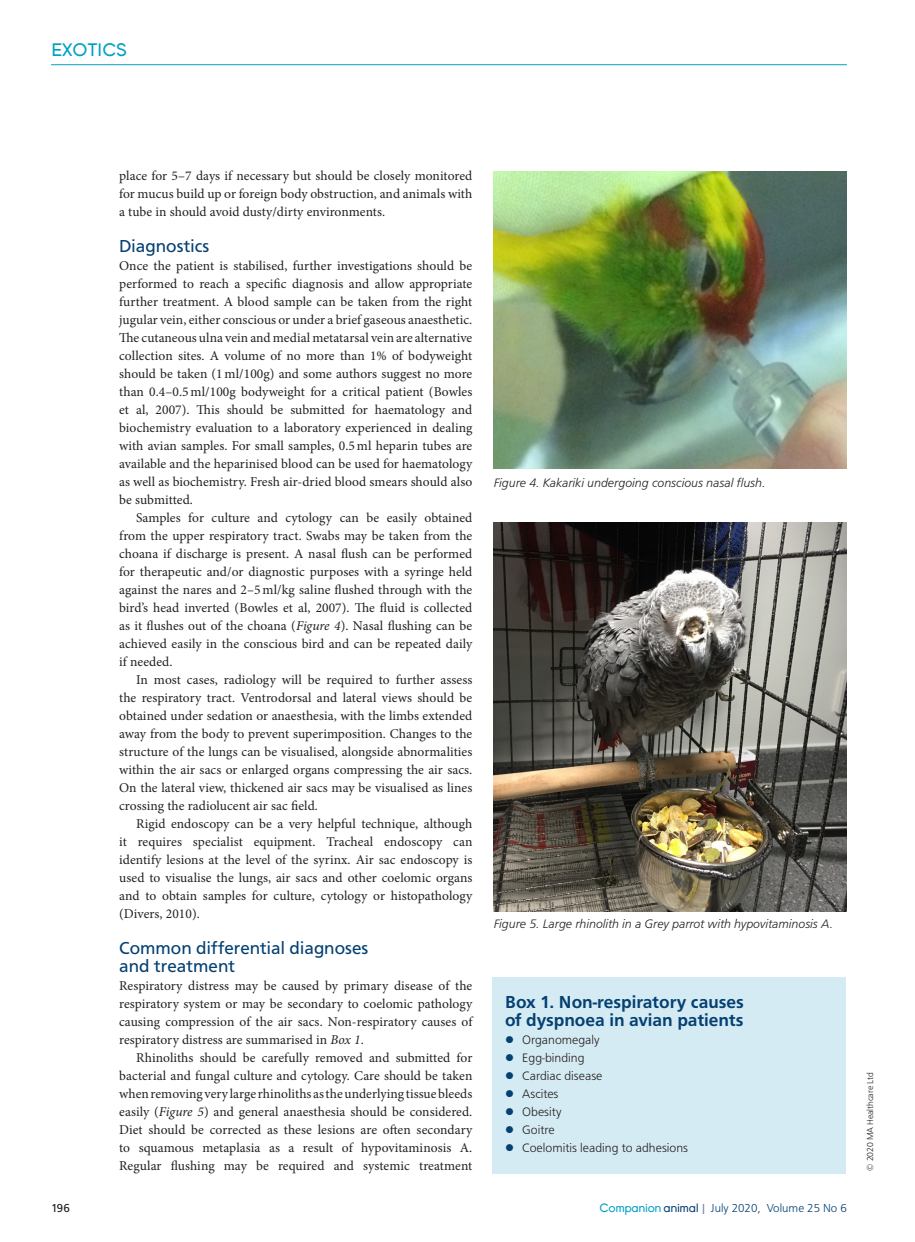
<style>
.page{position:relative;width:915px;height:1242px;background:#fff}
.page>*{position:absolute;margin:0;border:0;box-sizing:border-box;transform-origin:0 0}
.box_head{font:500 18px/18px "Frutus T";color:#044072}
.head_A{font:18px/18px "Frutus T";letter-spacing:.005em;color:#044072}
.t1{font:18px "Young";color:#00a0c4}
.body_text{font:13.5px/18px "Minion Pro";letter-spacing:.005em;color:#231f20;text-align:justify}
.body_no_indent{font:13.5px/18px "Minion Pro";color:#231f20;text-align:justify}
.t2{font:italic 300 12.75px "Frutus T";color:#231f20}
.t3{font:300 12.75px "Frutus T";color:#231f20}
.t4{font:300 12px "Frutus T";color:#044072}
.t5{font:12px "Frutus T";color:#231f20}
.t6{font:300 9px "Frutus T";letter-spacing:-.01em;color:#231f20}
.s1{font-style:italic}
.s2{font-family:"Young";font-weight:400;color:#00a0c4}
.s3{font-family:"Young";font-weight:400}
.s4{font-weight:400;color:#7185aa}
</style>
<div class="page">
<hr style="left:51px;top:64px;width:795px;height:1px;background:#00a0c4">
<img style="left:493px;top:172px;width:353px;height:296px">
<img style="left:493px;top:522px;width:353px;height:389px">
<div style="left:492px;top:976px;width:353px;height:197px;background:#d5ebf3"></div>
<h1 class="t1" style="left:51px;top:40px;width:77px">Exotics</h1>
<p class="body_text" style="left:119px;top:167px;width:354px">place for 5–7 days if necessary but should be closely monitored for mucus build up or foreign body obstruction, and animals with a tube in should avoid dusty/dirty environments.</p>
<p class="head_A" style="left:119px;top:237px;width:92px">Diagnostics</p>
<p class="body_no_indent" style="left:119px;top:257px;width:354px">Once the patient is stabilised, further investigations should be performed to reach a specific diagnosis and allow appropriate further treatment. A blood sample can be taken from the right jugular vein, either conscious or under a brief gaseous anaesthetic.<br>The cutaneous ulna vein and medial metatarsal vein are alternative collection sites. A volume of no more than 1% of bodyweight should be taken (1ml/100g) and some authors suggest no more than 0.4–0.5ml/100g bodyweight for a critical patient (Bowles et al, 2007). This should be submitted for haematology and biochemistry evaluation to a laboratory experienced in dealing with avian samples. For small samples, 0.5ml heparin tubes are available and the heparinised blood can be used for haematology as well as biochemistry. Fresh air-dried blood smears should also be submitted.</p>
<p class="body_text" style="left:119px;top:509px;width:354px;text-indent:17px">Samples for culture and cytology can be easily obtained from the upper respiratory tract. Swabs may be taken from the choana if discharge is present. A nasal flush can be performed for therapeutic and/or diagnostic purposes with a syringe held against the nares and 2–5ml/kg saline flushed through with the bird’s head inverted (Bowles et al, 2007). The fluid is collected as it flushes out of the choana (<span class="s1">Figure 4</span>). Nasal flushing can be achieved easily in the conscious bird and can be repeated daily if needed.</p>
<p class="body_text" style="left:119px;top:671px;width:354px;text-indent:17px">In most cases, radiology will be required to further assess the respiratory tract. Ventrodorsal and lateral views should be obtained under sedation or anaesthesia, with the limbs extended away from the body to prevent superimposition. Changes to the structure of the lungs can be visualised, alongside abnormalities within the air sacs or enlarged organs compressing the air sacs.<br>On the lateral view, thickened air sacs may be visualised as lines crossing the radiolucent air sac field.</p>
<p class="body_text" style="left:119px;top:815px;width:354px;text-indent:17px">Rigid endoscopy can be a very helpful technique, although it requires specialist equipment. Tracheal endoscopy can identify lesions at the level of the syrinx. Air sac endoscopy is used to visualise the lungs, air sacs and other coelomic organs and to obtain samples for culture, cytology or histopathology (Divers, 2010).</p>
<p class="head_A" style="left:119px;top:939px;width:251px">Common differential diagnoses and treatment</p>
<p class="body_no_indent" style="left:119px;top:977px;width:354px">Respiratory distress may be caused by primary disease of the respiratory system or may be secondary to coelomic pathology causing compression of the air sacs. Non-respiratory causes of respiratory distress are summarised in <span class="s1">Box 1</span>.</p>
<p class="body_text" style="left:119px;top:1049px;width:354px;text-indent:17px">Rhinoliths should be carefully removed and submitted for bacterial and fungal culture and cytology. Care should be taken when removing very large rhinoliths as the underlying tissue bleeds easily (<span class="s1">Figure 5</span>) and general anaesthesia should be considered.<br>Diet should be corrected as these lesions are often secondary to squamous metaplasia as a result of hypovitaminosis A.<br>Regular flushing may be required and systemic treatment</p>
<p class="t2" style="left:493px;top:475px;width:273px">Figure 4. Kakariki undergoing conscious nasal flush.</p>
<p class="t2" style="left:493px;top:916px;width:341px">Figure 5. Large rhinolith in a Grey parrot with hypovitaminosis A.</p>
<p class="box_head" style="left:505px;top:993px;width:240px">Box 1. Non-respiratory causes of dyspnoea in avian patients</p>
<p class="t3" style="left:522px;top:1032px;width:79px">Organomegaly</p>
<p class="t3" style="left:522px;top:1050px;width:64px">Egg-binding</p>
<p class="t3" style="left:522px;top:1068px;width:82px">Cardiac disease</p>
<p class="t3" style="left:522px;top:1086px;width:38px">Ascites</p>
<p class="t3" style="left:522px;top:1104px;width:41px">Obesity</p>
<p class="t3" style="left:522px;top:1122px;width:34px">Goitre</p>
<p class="t3" style="left:522px;top:1140px;width:167px">Coelomitis leading to adhesions</p>
<p class="t5" style="left:51px;top:1200px;width:20px">196</p>
<p class="t4" style="left:599px;top:1200px;width:249px"><span class="s2">Companion</span> <span class="s3">animal</span> <span class="s4">|</span> July 2020, Volume 25 No 6</p>
<p class="t6" style="left:864px;top:1170px;width:100px;rotate:-90deg">© 2020 MA Healthcare Ltd</p>
</div>
